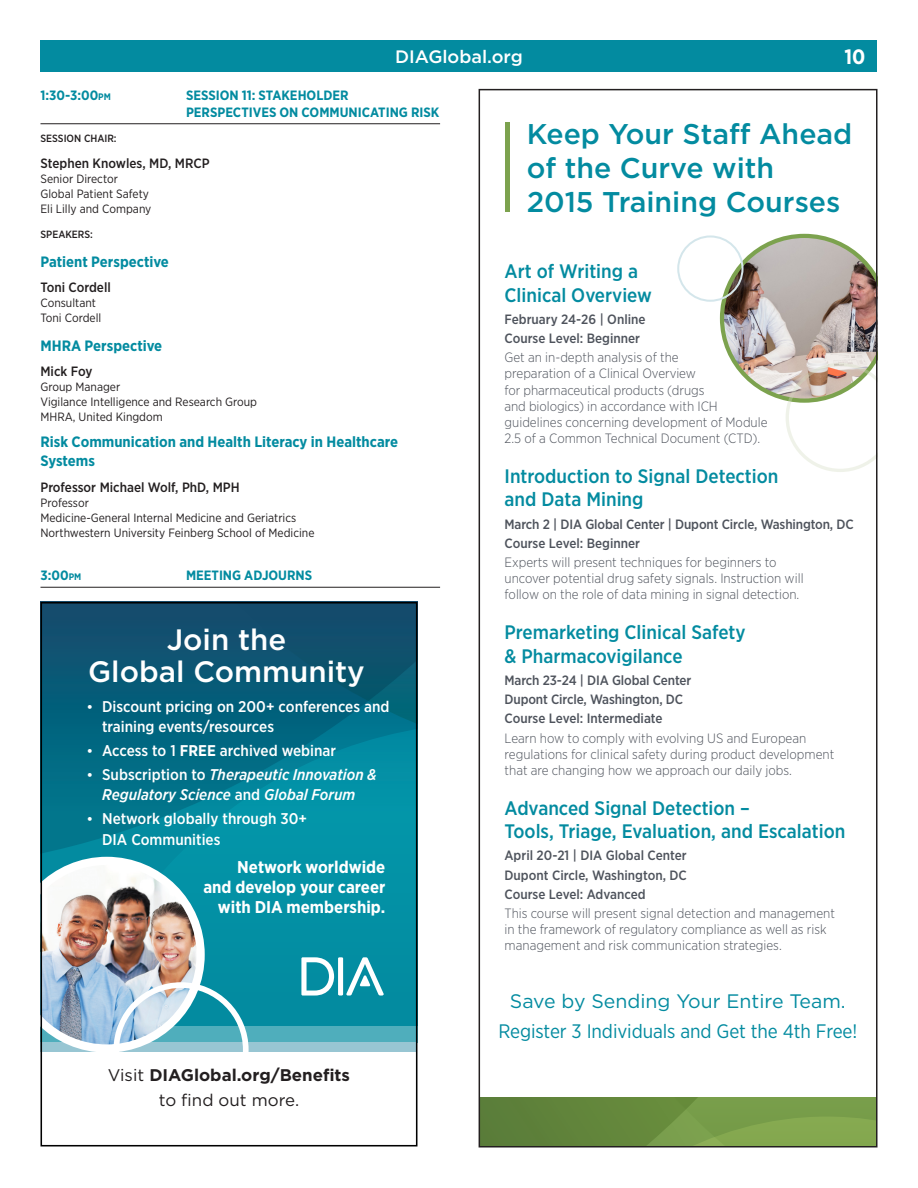
<style>
.page{position:relative;width:918px;height:1188px;background:#fff}
.page>*{position:absolute;margin:0;border:0;box-sizing:border-box;transform-origin:0 0}
.t1{font:500 29.55px/32.5px "Gotham";color:#fff;text-align:center}
.t2{font:500 28.5px/34.2px "Gotham";color:#038ba0}
.t3{font:700 20.85px "Gotham Narrow";color:#fff}
.t4{font:500 19.5px/23.4px "Gotham Narrow";color:#038ba0}
.body_copy{font:19.5px "Gotham Narrow";letter-spacing:-.005em;color:#038ba0}
.t5{font:19.5px "Gotham";color:#038ba0}
.t6{font:700 18.45px "Gotham";color:#231f20}
.date_line{font:500 18px "Gotham";color:#fff}
.t7{font:700 17.1px/20.1px "Gotham Narrow";color:#fff;text-align:right}
.Session{font:700 16.8px/24.8px "Gotham";color:#231f20;text-align:center}
.t8{font:500 15.45px/20.1px "Gotham Narrow";color:#fff}
.t9{font:italic 500 15.45px/20.1px "Gotham Narrow";color:#fff;text-align:center}
.Session_Title{font:700 15px/19.5px "Gotham Narrow";color:#038ba0}
.description{font:300 13.5px/16.2px "Gotham Narrow";color:#4e535c}
.description-2{font:500 13.5px "Gotham Narrow";letter-spacing:-.01em;color:#4e535c}
.Session-2{font:700 13.5px/16.5px "Gotham Narrow";color:#038ba0}
.Speaker{font:500 13.5px "Gotham Narrow";color:#231f20}
.Speaker_details{font:12px "Gotham Narrow";color:#231f20}
.Chair__Speaker{font:500 10.5px "Gotham Narrow";color:#231f20}
.s1{font-size:9.45px}
.s2{font-family:"Times New Roman";font-weight:400}
.s3{font-weight:700}
.s4{font-family:"Times New Roman";font-weight:400;font-style:normal}
.s5{font-style:normal}
.s6{font-weight:400}
</style>
<div class="page">
<img style="left:720px;top:234px;width:155px;height:238px">
<div style="left:677px;top:235px;width:67px;height:67px;border:2px solid #d4e6eb;border-radius:50%"></div>
<div style="left:505px;top:122px;width:5px;height:90px;background:#7ca24e"></div>
<svg style="left:482px;top:1098px;width:393px;height:47px;background:#6f9343"></svg>
<div style="left:479px;top:89px;width:399px;height:1059px;border:2px solid #231f20"></div>
<div style="left:41px;top:41px;width:836px;height:31px;background:#038ba0"></div>
<hr style="left:40px;top:123px;width:400px;height:1px;background:#231f20">
<hr style="left:40px;top:587px;width:400px;height:1px;background:#231f20">
<svg style="left:40px;top:602px;width:27px;height:255px;background:#085a75"></svg>
<svg style="left:67px;top:605px;width:347px;height:117px;background:#0b5573"></svg>
<svg style="left:52px;top:722px;width:362px;height:330px;background:#09889d"></svg>
<img style="left:40px;top:857px;width:165px;height:196px">
<div style="left:114px;top:982px;width:135px;height:135px;border:6px solid #fff;border-radius:50%"></div>
<svg style="left:301px;top:957px;width:83px;height:39px"></svg>
<div style="left:41px;top:602px;width:376px;height:544px;border:2px solid #000"></div>
<div style="left:54px;top:1068px;width:350px;height:60px;background:#fff"></div>
<p class="date_line" style="left:395px;top:45px;width:129px">DIAGlobal.org</p>
<p class="t3" style="left:845px;top:43px;width:22px">10</p>
<p class="Session-2" style="left:40px;top:87px;width:72px">1:30-3:00<span class="s1">pm</span></p>
<p class="Session-2" style="left:186px;top:87px;width:255px">SESSION 11: STAKEHOLDER<br>PERSPECTIVES ON COMMUNICATING RISK</p>
<p class="Chair__Speaker" style="left:40px;top:132px;width:78px">SESSION CHAIR:</p>
<p class="Speaker" style="left:40px;top:154px;width:171px">Stephen Knowles, MD, MRCP</p>
<p class="Speaker_details" style="left:40px;top:171px;width:79px">Senior Director</p>
<p class="Speaker_details" style="left:40px;top:186px;width:110px">Global Patient Safety</p>
<p class="Speaker_details" style="left:40px;top:201px;width:112px">Eli Lilly and Company</p>
<p class="Chair__Speaker" style="left:40px;top:228px;width:54px">SPEAKERS:</p>
<p class="Session_Title" style="left:40px;top:251px;width:130px">Patient Perspective</p>
<p class="Speaker" style="left:40px;top:279px;width:72px">Toni Cordell</p>
<p class="Speaker_details" style="left:40px;top:295px;width:57px">Consultant</p>
<p class="Speaker_details" style="left:40px;top:310px;width:62px">Toni Cordell</p>
<p class="Session_Title" style="left:40px;top:335px;width:123px">MHRA Perspective</p>
<p class="Speaker" style="left:40px;top:363px;width:54px">Mick Foy</p>
<p class="Speaker_details" style="left:40px;top:379px;width:81px">Group Manager</p>
<p class="Speaker_details" style="left:40px;top:394px;width:218px">Vigilance Intelligence and Research Group</p>
<p class="Speaker_details" style="left:40px;top:409px;width:124px">MHRA, United Kingdom</p>
<p class="Session_Title" style="left:40px;top:431px;width:359px">Risk Communication and Health Literacy in Healthcare<br>Systems</p>
<p class="Speaker" style="left:40px;top:478px;width:201px">Professor Michael Wolf, PhD, MPH</p>
<p class="Speaker_details" style="left:40px;top:495px;width:50px">Professor</p>
<p class="Speaker_details" style="left:40px;top:510px;width:257px">Medicine-General Internal Medicine and Geriatrics</p>
<p class="Speaker_details" style="left:40px;top:525px;width:276px">Northwestern University Feinberg School of Medicine</p>
<p class="Session-2" style="left:40px;top:567px;width:42px">3:00<span class="s1">pm</span></p>
<p class="Session-2" style="left:186px;top:567px;width:128px">MEETING ADJOURNS</p>
<p class="t1" style="left:88px;top:623px;width:278px">Join the<br>Global Community</p>
<p class="t8" style="left:102px;top:697px;width:289px;text-indent:-15px"><span class="s2">•</span> Discount pricing on 200+ conferences and training events/resources</p>
<p class="t8" style="left:87px;top:741px;width:251px"><span class="s2">•</span> Access to 1 <span class="s3">FREE</span> archived webinar</p>
<p class="t9" style="left:87px;top:765px;width:291px"><span class="s4">•</span> <span class="s5">Subscription to</span> Therapeutic Innovation &amp;<br>Regulatory Science <span class="s5">and</span> Global Forum</p>
<p class="t8" style="left:102px;top:809px;width:206px;text-indent:-15px"><span class="s2">•</span> Network globally through 30+<br>DIA Communities</p>
<p class="t7" style="left:203px;top:857px;width:184px">Network worldwide<br>and develop your career with DIA membership.</p>
<p class="Session" style="left:108px;top:1063px;width:244px"><span class="s6">Visit</span> DIAGlobal.org/Benefits <span class="s6">to find out more.</span></p>
<p class="t6" style="left:99px;top:1073px;width:261px"><span class="s6">Visit</span> DIAHome.org/Benefits</p>
<p class="t2" style="left:527px;top:116px;width:327px">Keep Your Staff Ahead of the Curve with<br>2015 Training Courses</p>
<p class="t4" style="left:505px;top:259px;width:149px">Art of Writing a<br>Clinical Overview</p>
<p class="description-2" style="left:505px;top:310px;width:143px">February 24-26 | Online</p>
<p class="description-2" style="left:505px;top:330px;width:137px">Course Level: Beginner</p>
<p class="description" style="left:505px;top:349px;width:265px">Get an in-depth analysis of the<br>preparation of a Clinical Overview<br>for pharmaceutical products (drugs<br>and biologics) in accordance with ICH guidelines concerning development of Module 2.5 of a Common Technical Document (CTD).</p>
<p class="t4" style="left:505px;top:464px;width:275px">Introduction to Signal Detection and Data Mining</p>
<p class="description-2" style="left:505px;top:515px;width:351px">March 2 | DIA Global Center | Dupont Circle, Washington, DC</p>
<p class="description-2" style="left:505px;top:535px;width:137px">Course Level: Beginner</p>
<p class="description" style="left:505px;top:554px;width:301px">Experts will present techniques for beginners to uncover potential drug safety signals. Instruction will follow on the role of data mining in signal detection.</p>
<p class="t4" style="left:505px;top:621px;width:243px">Premarketing Clinical Safety &amp; Pharmacovigilance</p>
<p class="description-2" style="left:505px;top:672px;width:188px">March 23-24 | DIA Global Center</p>
<p class="description-2" style="left:505px;top:691px;width:180px">Dupont Circle, Washington, DC</p>
<p class="description-2" style="left:505px;top:710px;width:160px">Course Level: Intermediate</p>
<p class="description" style="left:505px;top:729px;width:331px">Learn how to comply with evolving US and European regulations for clinical safety during product development that are changing how we approach our daily jobs.</p>
<p class="t4" style="left:505px;top:796px;width:342px">Advanced Signal Detection –<br>Tools, Triage, Evaluation, and Escalation</p>
<p class="description-2" style="left:505px;top:847px;width:184px">April 20-21 | DIA Global Center</p>
<p class="description-2" style="left:505px;top:866px;width:184px">Dupont Circle, Washington, DC</p>
<p class="description-2" style="left:505px;top:886px;width:143px">Course Level: Advanced</p>
<p class="description" style="left:505px;top:905px;width:332px">This course will present signal detection and management in the framework of regulatory compliance as well as risk management and risk communication strategies.</p>
<p class="t5" style="left:510px;top:989px;width:337px">Save by Sending Your Entire Team.</p>
<p class="body_copy" style="left:498px;top:1019px;width:360px">Register 3 Individuals and Get the 4th Free!</p>
</div>
